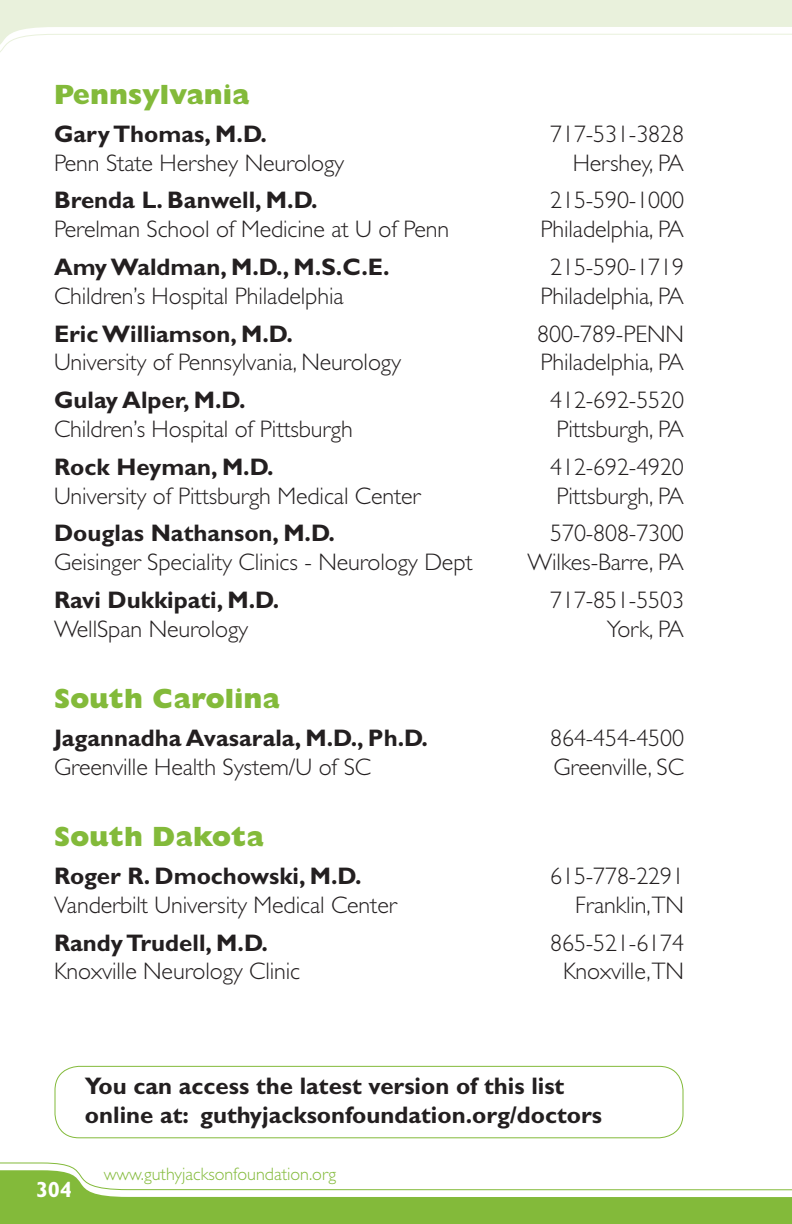
<style>
.page{position:relative;width:792px;height:1224px;background:#fff}
.page>*{position:absolute;margin:0;border:0;box-sizing:border-box;transform-origin:0 0}
.t1{font:800 28px "Gill Sans Std";color:#83ba3a}
.t2{font:300 24px "Gill Sans Std";letter-spacing:-.005em;color:#231f20}
.t3{font:700 24px/28.8px "Gill Sans Std";color:#231f20}
.t4{font:700 22px "Gill Sans Std";color:#fff}
.t5{font:300 18px "Gill Sans Std";color:#83ba3a}
</style>
<div class="page">
<div style="left:54px;top:1066px;width:630px;height:72px;border:1px solid #83ba3a;border-radius:24px"></div>
<div style="left:0;top:1218px;width:791px;height:6px;background:#83ba3a"></div>
<div style="left:0;top:0;width:792px;height:6px;background:#e9f1dc"></div>
<svg style="left:0;top:1162px;width:791px;height:56px"></svg>
<svg style="left:0;top:6px;width:792px;height:46px"></svg>
<svg style="left:791px;top:1189px;width:1px;height:35px"></svg>
<p class="t1" style="left:54px;top:78px;width:197px">Pennsylvania</p>
<p class="t3" style="left:54px;top:119px;width:214px">Gary Thomas, M.D.</p>
<p class="t2" style="left:550px;top:120px;width:135px">717-531-3828</p>
<p class="t2" style="left:54px;top:149px;width:292px">Penn State Hershey Neurology</p>
<p class="t2" style="left:573px;top:149px;width:113px">Hershey, PA</p>
<p class="t3" style="left:54px;top:186px;width:265px">Brenda L. Banwell, M.D.</p>
<p class="t2" style="left:550px;top:187px;width:135px">215-590-1000</p>
<p class="t2" style="left:54px;top:216px;width:397px">Perelman School of Medicine at U of Penn</p>
<p class="t2" style="left:540px;top:216px;width:145px">Philadelphia, PA</p>
<p class="t3" style="left:54px;top:253px;width:337px">Amy Waldman, M.D., M.S.C.E.</p>
<p class="t2" style="left:550px;top:254px;width:135px">215-590-1719</p>
<p class="t2" style="left:54px;top:282px;width:291px">Children’s Hospital Philadelphia</p>
<p class="t2" style="left:540px;top:282px;width:145px">Philadelphia, PA</p>
<p class="t3" style="left:54px;top:319px;width:240px">Eric Williamson, M.D.</p>
<p class="t2" style="left:537px;top:320px;width:148px">800-789-PENN</p>
<p class="t2" style="left:54px;top:349px;width:349px">University of Pennsylvania, Neurology</p>
<p class="t2" style="left:540px;top:349px;width:145px">Philadelphia, PA</p>
<p class="t3" style="left:54px;top:386px;width:193px">Gulay Alper, M.D.</p>
<p class="t2" style="left:550px;top:387px;width:135px">412-692-5520</p>
<p class="t2" style="left:54px;top:416px;width:300px">Children’s Hospital of Pittsburgh</p>
<p class="t2" style="left:556px;top:416px;width:129px">Pittsburgh, PA</p>
<p class="t3" style="left:54px;top:452px;width:221px">Rock Heyman, M.D.</p>
<p class="t2" style="left:550px;top:453px;width:135px">412-692-4920</p>
<p class="t2" style="left:54px;top:482px;width:368px">University of Pittsburgh Medical Center</p>
<p class="t2" style="left:556px;top:482px;width:129px">Pittsburgh, PA</p>
<p class="t3" style="left:54px;top:519px;width:283px">Douglas Nathanson, M.D.</p>
<p class="t2" style="left:550px;top:520px;width:135px">570-808-7300</p>
<p class="t2" style="left:54px;top:549px;width:420px">Geisinger Speciality Clinics - Neurology Dept</p>
<p class="t2" style="left:528px;top:549px;width:158px">Wilkes-Barre, PA</p>
<p class="t3" style="left:54px;top:586px;width:227px">Ravi Dukkipati, M.D.</p>
<p class="t2" style="left:550px;top:587px;width:135px">717-851-5503</p>
<p class="t2" style="left:54px;top:615px;width:196px">WellSpan Neurology</p>
<p class="t2" style="left:607px;top:615px;width:79px">York, PA</p>
<p class="t1" style="left:54px;top:682px;width:228px">South Carolina</p>
<p class="t3" style="left:54px;top:724px;width:376px">Jagannadha Avasarala, M.D., Ph.D.</p>
<p class="t2" style="left:550px;top:725px;width:135px">864-454-4500</p>
<p class="t2" style="left:54px;top:753px;width:319px">Greenville Health System/U of SC</p>
<p class="t2" style="left:553px;top:753px;width:132px">Greenville, SC</p>
<p class="t1" style="left:54px;top:820px;width:211px">South Dakota</p>
<p class="t3" style="left:54px;top:862px;width:309px">Roger R. Dmochowski, M.D.</p>
<p class="t2" style="left:550px;top:863px;width:135px">615-778-2291</p>
<p class="t2" style="left:54px;top:891px;width:344px">Vanderbilt University Medical Center</p>
<p class="t2" style="left:575px;top:891px;width:110px">Franklin,TN</p>
<p class="t3" style="left:54px;top:928px;width:216px">Randy Trudell, M.D.</p>
<p class="t2" style="left:550px;top:929px;width:135px">865-521-6174</p>
<p class="t2" style="left:54px;top:958px;width:248px">Knoxville Neurology Clinic</p>
<p class="t2" style="left:563px;top:958px;width:122px">Knoxville,TN</p>
<p class="t3" style="left:85px;top:1071px;width:519px">You can access the latest version of this list online at: guthyjacksonfoundation.org/doctors</p>
<p class="t4" style="left:36px;top:1177px;width:37px">304</p>
<p class="t5" style="left:104px;top:1164px;width:234px">www.guthyjacksonfoundation.org</p>
</div>
